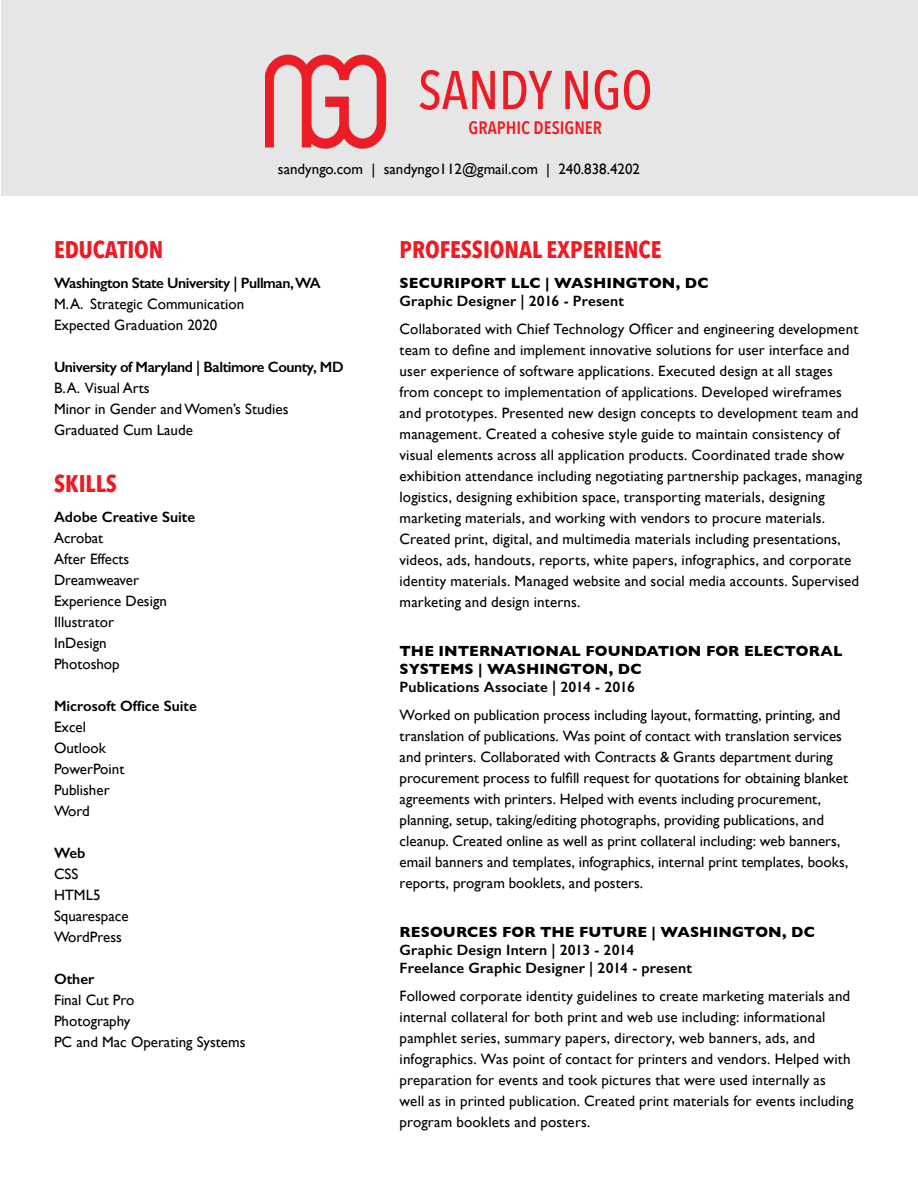
<style>
.page{position:relative;width:918px;height:1188px;background:#fff}
.page>*{position:absolute;margin:0;border:0;box-sizing:border-box;transform-origin:0 0}
.t1{font:500 54px "Avenir Next Condensed";color:#ed1c24}
.t2{font:700 24px "Avenir Next Condensed";color:#ed1c24}
.t3{font:600 18px "Avenir Next Condensed";color:#ed1c24}
.t4{font:15px/21px "Gill Sans";letter-spacing:.005em;color:#000}
.t5{font:600 15px/18px "Gill Sans";color:#000}
.t6{font:700 15px/18px "Gill Sans";letter-spacing:.005em;color:#000}
.t7{font:600 15px "Gill Sans";letter-spacing:-.03em;color:#000}
</style>
<div class="page">
<div style="left:1px;top:1px;width:917px;height:195px;background:#e6e6e6"></div>
<img style="left:265px;top:54px;width:121px;height:95px">
<h2 class="t2" style="left:54px;top:235px;width:111px">EDUCATION</h2>
<h1 class="t1" style="left:418px;top:58px;width:236px">SANDY NGO</h1>
<p class="t3" style="left:469px;top:112px;width:135px">GRAPHIC DESIGNER</p>
<p class="t4" style="left:278px;top:159px;width:364px">sandyngo.com | sandyngo112@gmail.com | 240.838.4202</p>
<h2 class="t2" style="left:400px;top:235px;width:264px">PROFESSIONAL EXPERIENCE</h2>
<p class="t7" style="left:54px;top:274px;width:268px">Washington State University | Pullman, WA</p>
<p class="t4" style="left:54px;top:294px;width:192px">M. A. Strategic Communication<br>Expected Graduation 2020</p>
<p class="t7" style="left:54px;top:358px;width:291px">University of Maryland | Baltimore County, MD</p>
<p class="t4" style="left:54px;top:378px;width:236px">B. A. Visual Arts<br>Minor in Gender and Women’s Studies<br>Graduated Cum Laude</p>
<h2 class="t2" style="left:54px;top:469px;width:64px">SKILLS</h2>
<p class="t5" style="left:54px;top:508px;width:143px">Adobe Creative Suite</p>
<p class="t4" style="left:54px;top:527px;width:114px">Acrobat<br>After Effects<br>Dreamweaver<br>Experience Design<br>Illustrator<br>InDesign<br>Photoshop</p>
<p class="t5" style="left:54px;top:697px;width:144px">Microsoft Office Suite</p>
<p class="t4" style="left:54px;top:716px;width:72px">Excel<br>Outlook<br>PowerPoint<br>Publisher<br>Word</p>
<p class="t5" style="left:54px;top:844px;width:33px">Web</p>
<p class="t4" style="left:54px;top:863px;width:76px">CSS<br>HTML5<br>Squarespace<br>WordPress</p>
<p class="t5" style="left:54px;top:970px;width:42px">Other</p>
<p class="t4" style="left:54px;top:989px;width:193px">Final Cut Pro<br>Photography<br>PC and Mac Operating Systems</p>
<p class="t6" style="left:400px;top:273px;width:310px">SECURIPORT LLC | WASHINGTON, DC</p>
<p class="t5" style="left:400px;top:292px;width:226px">Graphic Designer | 2016 - Present</p>
<p class="t4" style="left:400px;top:318px;width:464px">Collaborated with Chief Technology Officer and engineering development team to define and implement innovative solutions for user interface and user experience of software applications. Executed design at all stages from concept to implementation of applications. Developed wireframes and prototypes. Presented new design concepts to development team and management. Created a cohesive style guide to maintain consistency of visual elements across all application products. Coordinated trade show exhibition attendance including negotiating partnership packages, managing logistics, designing exhibition space, transporting materials, designing marketing materials, and working with vendors to procure materials.<br>Created print, digital, and multimedia materials including presentations, videos, ads, handouts, reports, white papers, infographics, and corporate identity materials. Managed website and social media accounts. Supervised marketing and design interns.</p>
<p class="t6" style="left:400px;top:642px;width:445px">THE INTERNATIONAL FOUNDATION FOR ELECTORAL<br>SYSTEMS | WASHINGTON, DC</p>
<p class="t5" style="left:400px;top:678px;width:237px">Publications Associate | 2014 - 2016</p>
<p class="t4" style="left:400px;top:704px;width:450px">Worked on publication process including layout, formatting, printing, and translation of publications. Was point of contact with translation services and printers. Collaborated with Contracts &amp; Grants department during procurement process to fulfill request for quotations for obtaining blanket agreements with printers. Helped with events including procurement, planning, setup, taking/editing photographs, providing publications, and cleanup. Created online as well as print collateral including: web banners, email banners and templates, infographics, internal print templates, books, reports, program booklets, and posters.</p>
<p class="t6" style="left:400px;top:923px;width:417px">RESOURCES FOR THE FUTURE | WASHINGTON, DC</p>
<p class="t5" style="left:400px;top:941px;width:294px">Graphic Design Intern | 2013 - 2014<br>Freelance Graphic Designer | 2014 - present</p>
<p class="t4" style="left:400px;top:985px;width:455px">Followed corporate identity guidelines to create marketing materials and internal collateral for both print and web use including: informational pamphlet series, summary papers, directory, web banners, ads, and infographics. Was point of contact for printers and vendors. Helped with preparation for events and took pictures that were used internally as well as in printed publication. Created print materials for events including program booklets and posters.</p>
</div>
